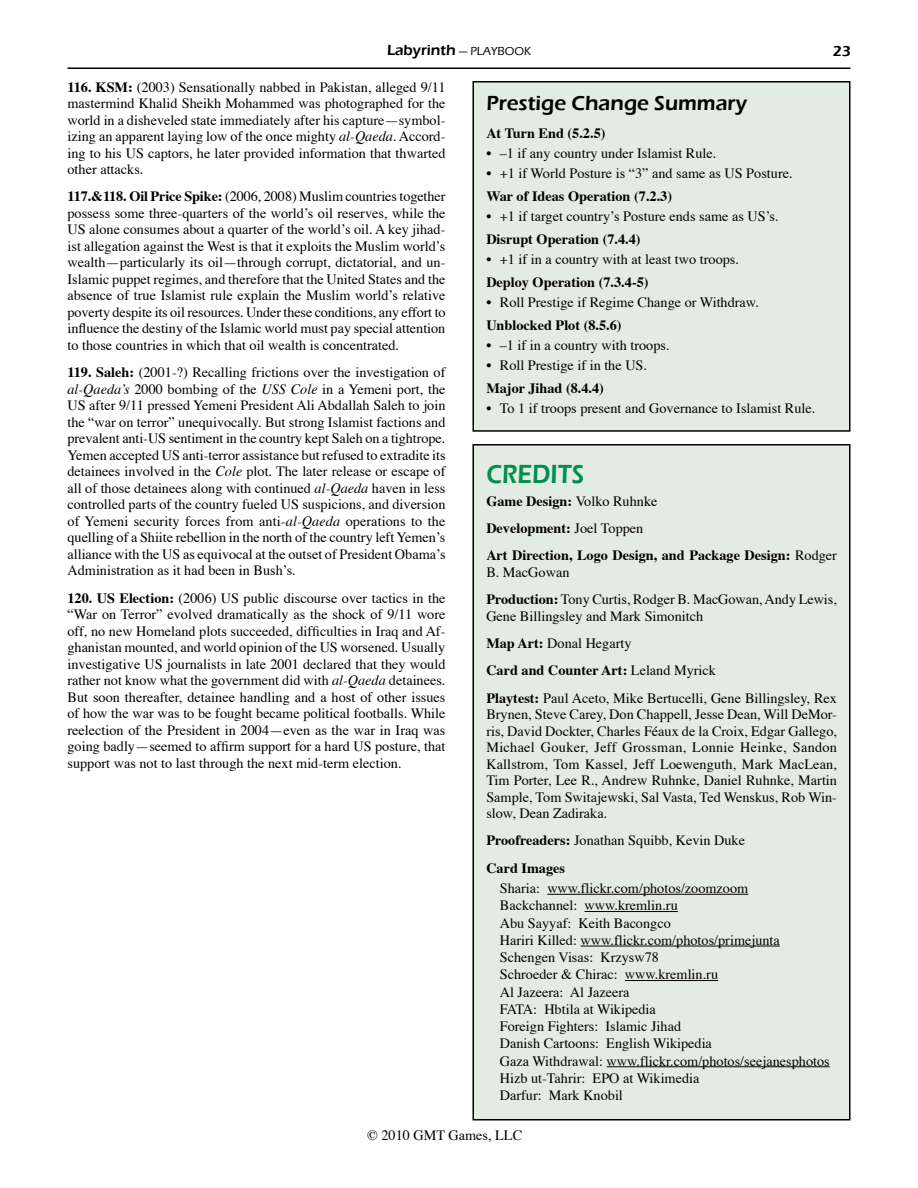
<style>
.page{position:relative;width:918px;height:1188px;background:#fff}
.page>*{position:absolute;margin:0;border:0;box-sizing:border-box;transform-origin:0 0}
.t1{font:600 27px "Eras ITC";color:#008f4c;scale:.9 1}
.t2{font:600 21px "Eras ITC";color:#000}
.t3{font:600 15px "Eras ITC";color:#000}
.t4{font:14.25px/16.5px "Times";color:#000;text-align:justify}
.t5{font:700 14.25px/27.3px "Times";color:#000}
.s1{font-weight:500;font-size:12px}
.s2{font-weight:700}
.s3{font-style:italic}
.s4{font-weight:400}
</style>
<div class="page">
<hr style="left:68px;top:68px;width:782px;height:1px;background:#000">
<div style="left:473px;top:445px;width:377px;height:675px;background:#e3ece3"></div>
<div style="left:472px;top:444px;width:378px;height:676px;border:2px solid #000"></div>
<hr style="left:547px;top:894px;width:201px;height:1px;background:#000">
<hr style="left:585px;top:911px;width:93px;height:1px;background:#000">
<hr style="left:581px;top:946px;width:199px;height:1px;background:#000">
<hr style="left:625px;top:980px;width:93px;height:1px;background:#000">
<hr style="left:607px;top:1066px;width:223px;height:1px;background:#000">
<div style="left:473px;top:82px;width:377px;height:349px;background:#e3ece3"></div>
<div style="left:472px;top:81px;width:378px;height:351px;border:2px solid #000"></div>
<p class="t3" style="left:387px;top:41px;width:146px">Labyrinth <span class="s1">— PLAYBOOK</span></p>
<p class="t3" style="left:833px;top:43px;width:10px">23</p>
<p class="t4" style="left:68px;top:77px;width:379px"><span class="s2">116. KSM:</span> (2003) Sensationally nabbed in Pakistan, alleged 9/11 mastermind Khalid Sheikh Mohammed was photographed for the world in a disheveled state immediately after his capture—symbol&shy;izing an apparent laying low of the once mighty <span class="s3">al-Qaeda</span>. Accord&shy;ing to his US captors, he later provided information that thwarted other attacks.</p>
<p class="t4" style="left:68px;top:187px;width:380px"><span class="s2">117.&amp;118. Oil Price Spike:</span> (2006, 2008) Muslim countries together possess some three-quarters of the world’s oil reserves, while the US alone consumes about a quarter of the world’s oil. A key jihad&shy;ist allegation against the West is that it exploits the Muslim world’s wealth—particularly its oil—through corrupt, dictatorial, and un-Islamic puppet regimes, and therefore that the United States and the absence of true Islamist rule explain the Muslim world’s relative poverty despite its oil resources. Under these conditions, any effort to influence the destiny of the Islamic world must pay special attention to those countries in which that oil wealth is concentrated.</p>
<p class="t4" style="left:68px;top:363px;width:380px"><span class="s2">119. Saleh:</span> (2001-?) Recalling frictions over the investigation of <span class="s3">al-Qaeda’s</span> 2000 bombing of the <span class="s3">USS Cole</span> in a Yemeni port, the US after 9/11 pressed Yemeni President Ali Abdallah Saleh to join the “war on terror” unequivocally. But strong Islamist factions and prevalent anti-US sentiment in the country kept Saleh on a tightrope.<br>Yemen accepted US anti-terror assistance but refused to extradite its detainees involved in the <span class="s3">Cole</span> plot. The later release or escape of all of those detainees along with continued <span class="s3">al-Qaeda</span> haven in less controlled parts of the country fueled US suspicions, and diversion of Yemeni security forces from anti-<span class="s3">al-Qaeda</span> operations to the quelling of a Shiite rebellion in the north of the country left Yemen’s alliance with the US as equivocal at the outset of President Obama’s Administration as it had been in Bush’s.</p>
<p class="t4" style="left:68px;top:588px;width:380px"><span class="s2">120. US Election:</span> (2006) US public discourse over tactics in the “War on Terror” evolved dramatically as the shock of 9/11 wore off, no new Homeland plots succeeded, difficulties in Iraq and Af&shy;ghanistan mounted, and world opinion of the US worsened. Usually investigative US journalists in late 2001 declared that they would rather not know what the government did with <span class="s3">al-Qaeda</span> detainees.<br>But soon thereafter, detainee handling and a host of other issues of how the war was to be fought became political footballs. While reelection of the President in 2004—even as the war in Iraq was going badly—seemed to affirm support for a hard US posture, that support was not to last through the next mid-term election.</p>
<h2 class="t2" style="left:486px;top:91px;width:262px">Prestige Change Summary</h2>
<p class="t5" style="left:486px;top:118px;width:121px">At Turn End (5.2.5)</p>
<p class="t4" style="left:486px;top:144px;width:231px">• –1 if any country under Islamist Rule.</p>
<p class="t4" style="left:486px;top:164px;width:308px">• +1 if World Posture is “3” and same as US Posture.</p>
<p class="t5" style="left:486px;top:181px;width:187px">War of Ideas Operation (7.2.3)</p>
<p class="t4" style="left:486px;top:207px;width:294px">• +1 if target country’s Posture ends same as US’s.</p>
<p class="t5" style="left:486px;top:224px;width:156px">Disrupt Operation (7.4.4)</p>
<p class="t4" style="left:486px;top:250px;width:254px">• +1 if in a country with at least two troops.</p>
<p class="t5" style="left:486px;top:267px;width:164px">Deploy Operation (7.3.4-5)</p>
<p class="t4" style="left:486px;top:293px;width:274px">• Roll Prestige if Regime Change or Withdraw.</p>
<p class="t5" style="left:486px;top:310px;width:137px">Unblocked Plot (8.5.6)</p>
<p class="t4" style="left:486px;top:336px;width:185px">• –1 if in a country with troops.</p>
<p class="t4" style="left:486px;top:355px;width:162px">• Roll Prestige if in the US.</p>
<p class="t5" style="left:486px;top:373px;width:119px">Major Jihad (8.4.4)</p>
<p class="t4" style="left:486px;top:398px;width:331px">• To 1 if troops present and Governance to Islamist Rule.</p>
<h1 class="t1" style="left:486px;top:458px;width:110px">CREDITS</h1>
<p class="t5" style="left:486px;top:486px;width:352px">Game Design: <span class="s4">Volko Ruhnke<br></span>Development: <span class="s4">Joel Toppen<br></span>Art Direction, Logo Design, and Package Design: <span class="s4">Rodger</span></p>
<p class="t4" style="left:486px;top:557px;width:352px;line-height:27.3px">B. MacGowan<br><span class="s2">Production:</span> Tony Curtis, Rodger B. MacGowan, Andy Lewis,</p>
<p class="t4" style="left:486px;top:601px;width:352px;line-height:27.3px;text-align:left">Gene Billingsley and Mark Simonitch<br><span class="s2">Map Art:</span> Donal Hegarty<br><span class="s2">Card and Counter Art:</span> Leland Myrick<br><span class="s2">Playtest:</span> Paul Aceto, Mike Bertucelli, Gene Billingsley, Rex</p>
<p class="t4" style="left:486px;top:705px;width:352px">Brynen, Steve Carey, Don Chappell, Jesse Dean, Will DeMor&shy;ris, David Dockter, Charles Féaux de la Croix, Edgar Gallego, Michael Gouker, Jeff Grossman, Lonnie Heinke, Sandon Kallstrom, Tom Kassel, Jeff Loewenguth, Mark MacLean, Tim Porter, Lee R., Andrew Ruhnke, Daniel Ruhnke, Martin Sample, Tom Switajewski, Sal Vasta, Ted Wenskus, Rob Win&shy;slow, Dean Zadiraka.</p>
<p class="t4" style="left:486px;top:826px;width:260px;line-height:27.3px"><span class="s2">Proofreaders:</span> Jonathan Squibb, Kevin Duke<br><span class="s2">Card Images</span></p>
<p class="t4" style="left:500px;top:879px;width:331px;line-height:17.2px;text-align:left">Sharia: www.flickr.com/photos/zoomzoom<br>Backchannel: www.kremlin.ru<br>Abu Sayyaf: Keith Bacongco<br>Hariri Killed: www.flickr.com/photos/primejunta Schengen Visas: Krzysw78<br>Schroeder &amp; Chirac: www.kremlin.ru<br>Al Jazeera: Al Jazeera<br>FATA: Hbtila at Wikipedia<br>Foreign Fighters: Islamic Jihad<br>Danish Cartoons: English Wikipedia<br>Gaza Withdrawal: www.flickr.com/photos/seejanesphotos Hizb ut-Tahrir: EPO at Wikimedia<br>Darfur: Mark Knobil</p>
<p class="t4" style="left:367px;top:1126px;width:157px">© 2010 GMT Games, LLC</p>
</div>
